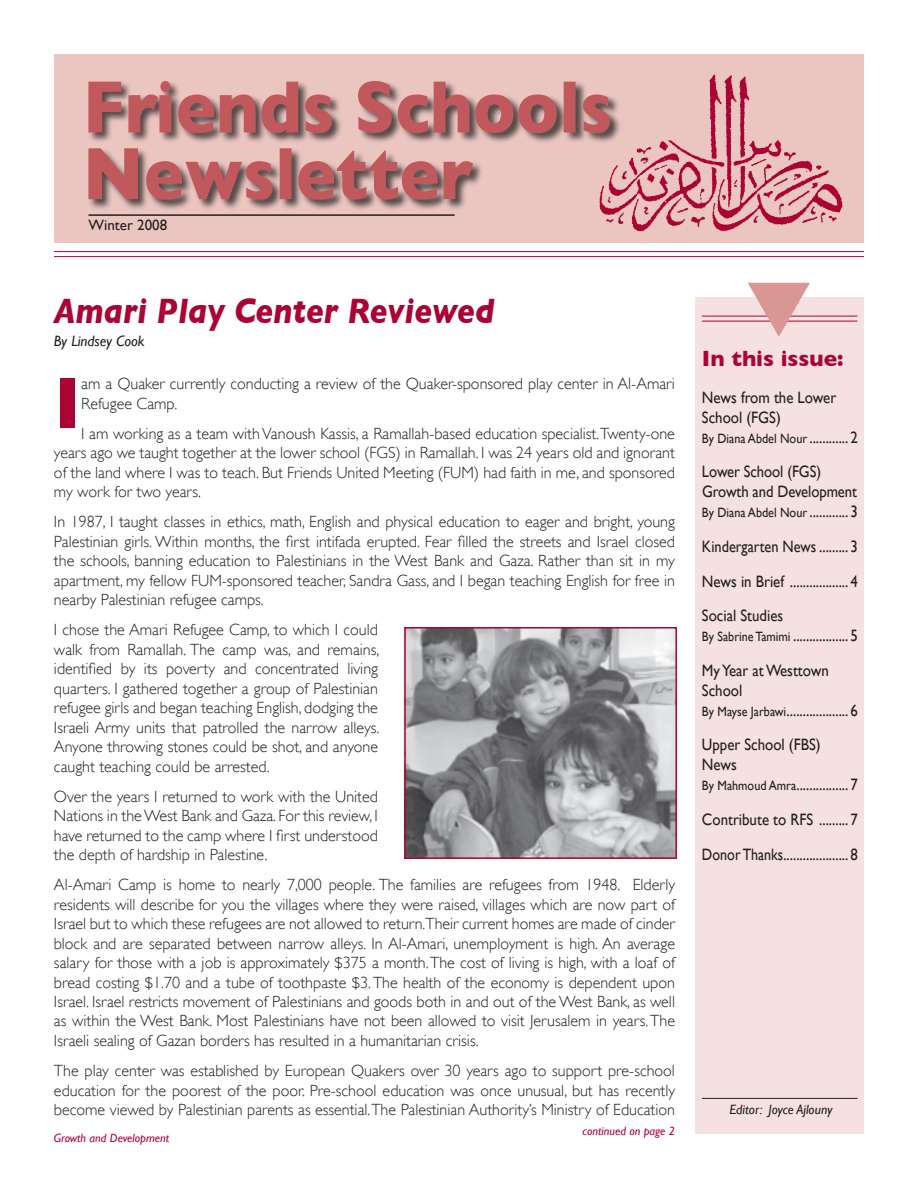
<style>
.page{position:relative;width:918px;height:1188px;background:#fff}
.page>*{position:absolute;margin:0;border:0;box-sizing:border-box;transform-origin:0 0}
.t1{font:700 73.65px "Gill Sans";color:#ab0333}
.t2{font:italic 700 36px "Gill Sans";color:#ab0333;scale:.9 1}
.t3{font:700 22.5px "Gill Sans";color:#ab0333}
.t4{font:16.5px/19.8px "Gill Sans";color:#231f20;scale:.9 1}
.t5{font:16.5px/34.8px "Gill Sans";color:#231f20;text-align:justify;scale:.87 1}
.t6{font:16.5px/19.8px "Gill Sans";color:#231f20;scale:.89 1}
.t7{font:300 16.2px/19.5px "Gill Sans";color:#231f20;text-align:justify}
.t8{font:italic 15px "Gill Sans";color:#231f20}
.t9{font:15px "Gill Sans";color:#231f20}
.t10{font:13.5px "Gill Sans";color:#231f20;scale:.9 1}
.t11{font:italic 13.5px "Gill Sans";color:#231f20}
.t12{font:italic 12px "Gill Sans";color:#ab0333}
.s1{font-size:16.5px}
.s2{font-size:13.5px}
</style>
<div class="page">
<div style="left:54px;top:54px;width:810px;height:189px;background:#ebc6c1"></div>
<img style="left:601px;top:74px;width:242px;height:159px">
<hr style="left:54px;top:251px;width:810px;height:1px;background:#ab0333">
<hr style="left:54px;top:256px;width:810px;height:1px;background:#ab0333">
<hr style="left:89px;top:214px;width:366px;height:2px;background:#231f20">
<div style="left:87px;top:78px;width:535px;height:133px;background:#231f20;opacity:.76"></div>
<svg style="left:88px;top:81px;width:522px;height:52px"></svg>
<svg style="left:88px;top:148px;width:385px;height:52px"></svg>
<div style="left:695px;top:297px;width:169px;height:837px;background:#f5e1df"></div>
<hr style="left:702px;top:316px;width:156px;height:1px;background:#ab0333">
<hr style="left:702px;top:321px;width:156px;height:1px;background:#ab0333">
<svg style="left:748px;top:283px;width:62px;height:54px"></svg>
<hr style="left:702px;top:1098px;width:156px;height:1px;background:#231f20">
<img style="left:407px;top:630px;width:267px;height:226px">
<div style="left:404px;top:627px;width:273px;height:232px;border:2px solid #ab0333"></div>
<p class="t9" style="left:88px;top:217px;width:80px">Winter 2008</p>
<h2 class="t2" style="left:54px;top:289px;width:491px">Amari Play Center Reviewed</h2>
<p class="t8" style="left:54px;top:332px;width:92px">By Lindsey Cook</p>
<h1 class="t1" style="left:54px;top:360px;width:29px">I</h1>
<p class="t7" style="left:81px;top:374px;width:595px">am a Quaker currently conducting a review of the Quaker-sponsored play center in Al-Amari<br>Refugee Camp.</p>
<p class="t7" style="left:54px;top:424px;width:623px;text-indent:27px">I am working as a team with Vanoush Kassis, a Ramallah-based education specialist. Twenty-one years ago we taught together at the lower school (FGS) in Ramallah. I was 24 years old and ignorant of the land where I was to teach. But Friends United Meeting (FUM) had faith in me, and sponsored my work for two years.</p>
<p class="t7" style="left:54px;top:512px;width:623px">In 1987, I taught classes in ethics, math, English and physical education to eager and bright, young Palestinian girls. Within months, the first intifada erupted. Fear filled the streets and Israel closed the schools, banning education to Palestinians in the West Bank and Gaza. Rather than sit in my apartment, my fellow FUM-sponsored teacher, Sandra Gass, and I began teaching English for free in nearby Palestinian refugee camps.</p>
<p class="t7" style="left:54px;top:620px;width:327px">I chose the Amari Refugee Camp, to which I could walk from Ramallah. The camp was, and remains, identified by its poverty and concentrated living quarters. I gathered together a group of Palestinian refugee girls and began teaching English, dodging the Israeli Army units that patrolled the narrow alleys.<br>Anyone throwing stones could be shot, and anyone caught teaching could be arrested.</p>
<p class="t7" style="left:54px;top:787px;width:325px">Over the years I returned to work with the United Nations in the West Bank and Gaza. For this review, I have returned to the camp where I first understood the depth of hardship in Palestine.</p>
<p class="t7" style="left:54px;top:875px;width:623px">Al-Amari Camp is home to nearly 7,000 people. The families are refugees from 1948. Elderly residents will describe for you the villages where they were raised, villages which are now part of Israel but to which these refugees are not allowed to return.Their current homes are made of cinder block and are separated between narrow alleys. In Al-Amari, unemployment is high. An average salary for those with a job is approximately $375 a month. The cost of living is high, with a loaf of bread costing $1.70 and a tube of toothpaste $3. The health of the economy is dependent upon Israel. Israel restricts movement of Palestinians and goods both in and out of the West Bank, as well as within the West Bank. Most Palestinians have not been allowed to visit Jerusalem in years. The Israeli sealing of Gazan borders has resulted in a humanitarian crisis.</p>
<p class="t7" style="left:54px;top:1061px;width:623px">The play center was established by European Quakers over 30 years ago to support pre-school education for the poorest of the poor. Pre-school education was once unusual, but has recently become viewed by Palestinian parents as essential. The Palestinian Authority’s Ministry of Education</p>
<p class="t12" style="left:583px;top:1124px;width:94px">continued on page 2</p>
<p class="t12" style="left:54px;top:1131px;width:117px">Growth and Development</p>
<h3 class="t3" style="left:702px;top:345px;width:143px">In this issue:</h3>
<p class="t4" style="left:702px;top:387px;width:151px">News from the Lower<br>School (FGS)</p>
<p class="t10" style="left:702px;top:430px;width:175px">By Diana Abdel Nour <span class="s1">............ 2</span></p>
<p class="t6" style="left:702px;top:462px;width:176px">Lower School (FGS)<br>Growth and Development</p>
<p class="t10" style="left:702px;top:505px;width:175px">By Diana Abdel Nour <span class="s1">............ 3</span></p>
<p class="t5" style="left:702px;top:529px;width:181px">Kindergarten News ......... 3<br>News in Brief .................. 4<br>Social Studies</p>
<p class="t4" style="left:702px;top:618px;width:175px;line-height:34.8px"><span class="s2">By Sabrine Tamimi</span> ................. 5<br>My Year at Westtown</p>
<p class="t4" style="left:702px;top:680px;width:175px">School<br><span class="s2">By Mayse Jarbawi</span> ................... 6</p>
<p class="t4" style="left:702px;top:735px;width:175px">Upper School (FBS)<br>News<br><span class="s2">By Mahmoud Amra</span> ................ 7</p>
<p class="t4" style="left:702px;top:802px;width:175px;line-height:34.8px">Contribute to RFS ......... 7<br>Donor Thanks .................... 8</p>
<p class="t11" style="left:729px;top:1102px;width:104px">Editor: Joyce Ajlouny</p>
</div>
